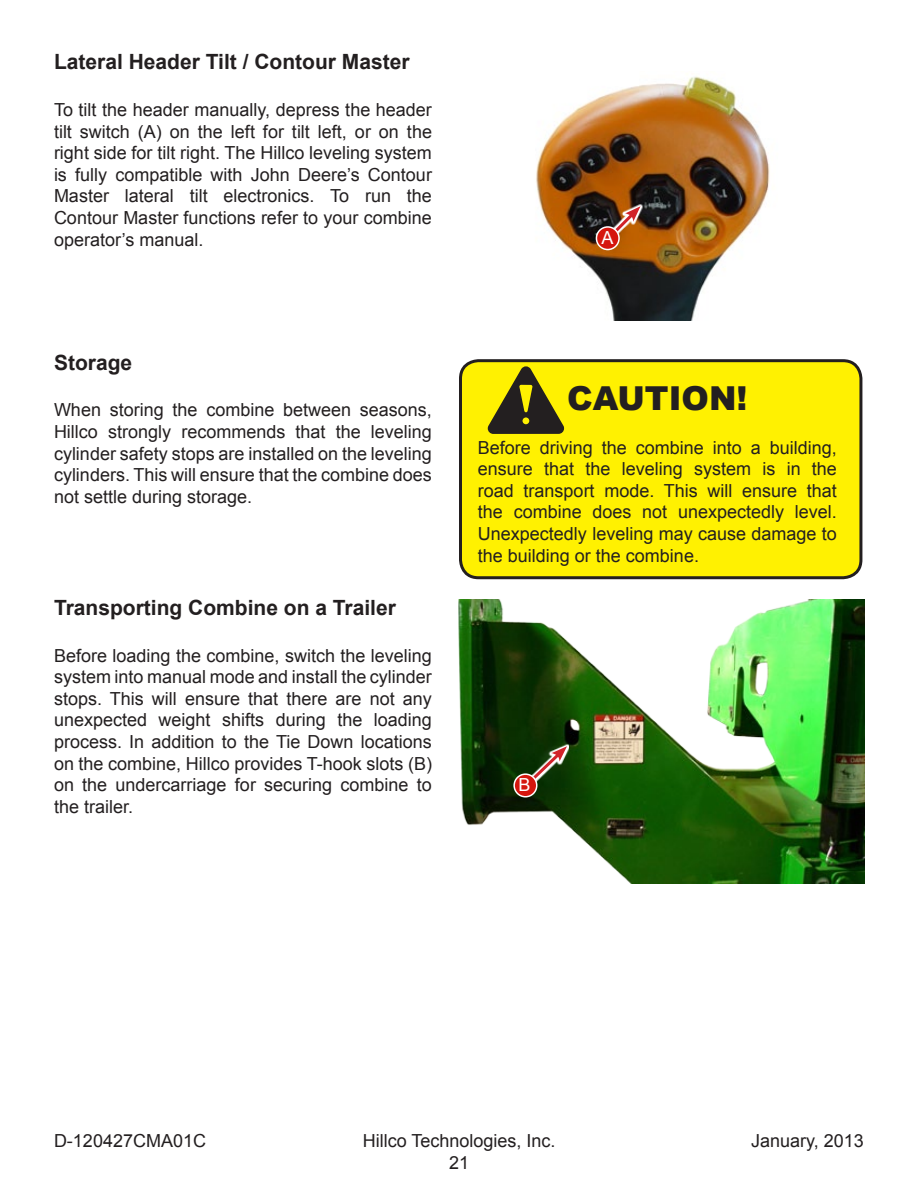
<style>
.page{position:relative;width:918px;height:1188px;background:#fff}
.page>*{position:absolute;margin:0;border:0;box-sizing:border-box;transform-origin:0 0}
.t1{font:900 33px "Arial";color:#231f20}
.Sub_heading_1{font:700 21px "Arial";color:#231f20}
.Arial_12_justified{font:18px/21.6px "Arial";color:#231f20;text-align:justify}
.t2{font:18px "Arial";color:#fff}
</style>
<div class="page">
<img style="left:459px;top:600px;width:405px;height:283px">
<div style="left:460px;top:361px;width:401px;height:217px;background:#fff101;border-radius:18px"></div>
<div style="left:459px;top:359px;width:403px;height:220px;border:3px solid #231f20;border-radius:18px"></div>
<svg style="left:487px;top:366px;width:78px;height:68px"></svg>
<img style="left:536px;top:76px;width:234px;height:244px">
<svg style="left:607px;top:204px;width:36px;height:36px"></svg>
<svg style="left:606px;top:206px;width:34px;height:35px"></svg>
<div style="left:596px;top:227px;width:23px;height:23px;background:#d5160e;border-radius:50%"></div>
<div style="left:596px;top:226px;width:24px;height:24px;border:2px solid #fff;border-radius:50%"></div>
<svg style="left:525px;top:744px;width:44px;height:43px"></svg>
<svg style="left:524px;top:746px;width:43px;height:42px;background:#414d2a"></svg>
<div style="left:514px;top:774px;width:23px;height:23px;background:#d5160e;border-radius:50%"></div>
<div style="left:513px;top:773px;width:25px;height:25px;border:2px solid #fff;border-radius:50%"></div>
<p class="Sub_heading_1" style="left:54px;top:48px;width:357px">Lateral Header Tilt / Contour Master</p>
<p class="Arial_12_justified" style="left:54px;top:99px;width:380px">To tilt the header manually, depress the header tilt switch (A) on the left for tilt left, or on the right side for tilt right. The Hillco leveling system is fully compatible with John Deere’s Contour Master lateral tilt electronics. To run the Contour Master functions refer to your combine operator’s manual.</p>
<p class="Sub_heading_1" style="left:54px;top:348px;width:80px">Storage</p>
<p class="Arial_12_justified" style="left:54px;top:399px;width:379px">When storing the combine between seasons, Hillco strongly recommends that the leveling cylinder safety stops are installed on the leveling cylinders. This will ensure that the combine does not settle during storage.</p>
<p class="Sub_heading_1" style="left:54px;top:593px;width:343px">Transporting Combine on a Trailer</p>
<p class="Arial_12_justified" style="left:54px;top:645px;width:379px">Before loading the combine, switch the leveling system into manual mode and install the cylinder stops. This will ensure that there are not any unexpected weight shifts during the loading process. In addition to the Tie Down locations on the combine, Hillco provides T-hook slots (B) on the undercarriage for securing combine to the trailer.</p>
<p class="t2" style="left:601px;top:226px;width:14px">A</p>
<p class="t1" style="left:567px;top:375px;width:182px">CAUTION!</p>
<p class="Arial_12_justified" style="left:478px;top:437px;width:361px;text-align:left">Before driving the combine into a building, ensure that the leveling system is in the road transport mode. This will ensure that the combine does not unexpectedly level.<br>Unexpectedly leveling may cause damage to the building or the combine.</p>
<p class="t2" style="left:519px;top:773px;width:14px">B</p>
<p class="Arial_12_justified" style="left:54px;top:1130px;width:154px">D-120427CMA01C</p>
<p class="Arial_12_justified" style="left:751px;top:1130px;width:114px">January, 2013</p>
<p class="Arial_12_justified" style="left:363px;top:1130px;width:191px;text-align:center">Hillco Technologies, Inc.<br>21</p>
</div>
